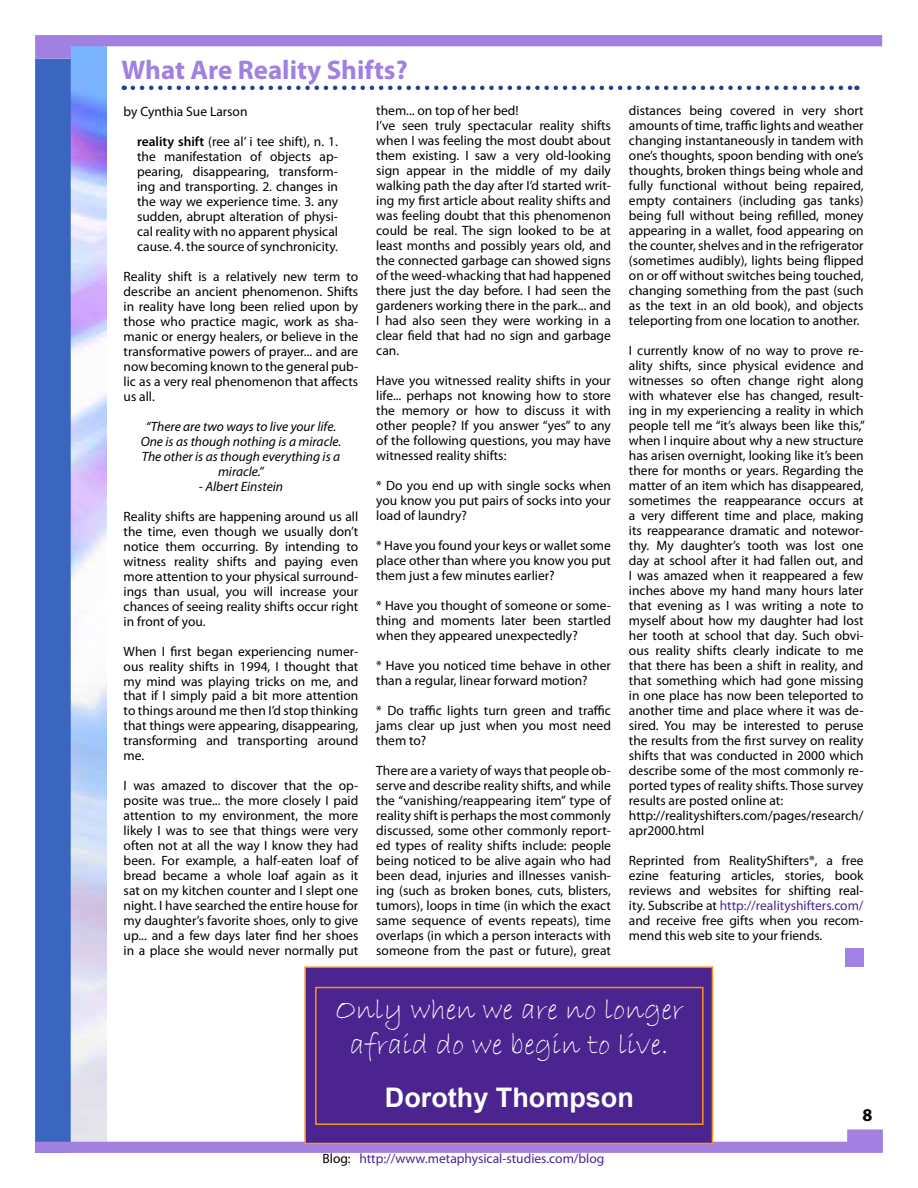
<style>
.page{position:relative;width:918px;height:1188px;background:#fff}
.page>*{position:absolute;margin:0;border:0;box-sizing:border-box;transform-origin:0 0}
.t1{font:30px/34.5px "Bradley Hand ITC";color:#fff;text-align:center}
.t2{font:700 27px "Myriad Pro";color:#a180e2}
.t3{font:700 27px "Arial";color:#fff}
.t4{font:700 18px "Myriad Pro";color:#000}
.t5{font:13.5px/15px "Myriad Pro";color:#000;text-align:justify}
.t6{font:italic 13.5px/15px "Myriad Pro";color:#000;text-align:center}
.t7{font:13.5px "Myriad Pro";color:#4b2490}
.s1{font-weight:600}
.s2{color:#4b2490}
.s3{color:#000}
</style>
<div class="page">
<img style="left:71px;top:59px;width:35px;height:1070px">
<div style="left:35px;top:59px;width:36px;height:1094px;background:#3a66bf"></div>
<svg style="left:35px;top:35px;width:847px;height:24px"></svg>
<svg style="left:35px;top:1129px;width:848px;height:24px"></svg>
<div style="left:845px;top:948px;width:19px;height:18px;background:#a181e3"></div>
<div style="left:304px;top:966px;width:409px;height:178px;background:#4b2490;border:2px solid #f7941e"></div>
<div style="left:315px;top:987px;width:389px;height:138px;border:2px solid #f7941e"></div>
<svg style="left:133px;top:86px;width:724px;height:4px"></svg>
<h2 class="t2" style="left:122px;top:52px;width:288px">What Are Reality Shifts?</h2>
<p class="t5" style="left:124px;top:103px;width:125px">by Cynthia Sue Larson</p>
<p class="t5" style="left:137px;top:133px;width:202px"><span class="s1">reality shift</span> (ree al’ i tee shift), n. 1. the manifestation of objects ap&shy;pearing, disappearing, transform&shy;ing and transporting. 2. changes in the way we experience time. 3. any sudden, abrupt alteration of physi&shy;cal reality with no apparent physical cause. 4. the source of synchronicity.</p>
<p class="t5" style="left:124px;top:268px;width:236px">Reality shift is a relatively new term to describe an ancient phenomenon. Shifts in reality have long been relied upon by those who practice magic, work as sha&shy;manic or energy healers, or believe in the transformative powers of prayer... and are now becoming known to the general pub&shy;lic as a very real phenomenon that affects us all.</p>
<p class="t6" style="left:141px;top:418px;width:202px">“There are two ways to live your life.<br>One is as though nothing is a miracle.<br>The other is as though everything is a miracle.”</p>
<p class="t6" style="left:199px;top:478px;width:86px">- Albert Einstein</p>
<p class="t5" style="left:124px;top:508px;width:236px">Reality shifts are happening around us all the time, even though we usually don’t notice them occurring. By intending to witness reality shifts and paying even more attention to your physical surround&shy;ings than usual, you will increase your chances of seeing reality shifts occur right in front of you.</p>
<p class="t5" style="left:124px;top:643px;width:236px">When I first began experiencing numer&shy;ous reality shifts in 1994, I thought that my mind was playing tricks on me, and that if I simply paid a bit more attention to things around me then I’d stop thinking that things were appearing, disappearing, transforming and transporting around me.</p>
<p class="t5" style="left:124px;top:778px;width:236px">I was amazed to discover that the op&shy;posite was true... the more closely I paid attention to my environment, the more likely I was to see that things were very often not at all the way I know they had been. For example, a half-eaten loaf of bread became a whole loaf again as it sat on my kitchen counter and I slept one night. I have searched the entire house for my daughter’s favorite shoes, only to give up... and a few days later find her shoes in a place she would never normally put</p>
<p class="t5" style="left:376px;top:103px;width:236px;text-align:left">them... on top of her bed!<br>I’ve seen truly spectacular reality shifts when I was feeling the most doubt about them existing. I saw a very old-looking sign appear in the middle of my daily walking path the day after I’d started writ&shy;ing my first article about reality shifts and was feeling doubt that this phenomenon could be real. The sign looked to be at least months and possibly years old, and the connected garbage can showed signs of the weed-whacking that had happened there just the day before. I had seen the gardeners working there in the park... and I had also seen they were working in a clear field that had no sign and garbage can.</p>
<p class="t5" style="left:376px;top:373px;width:236px">Have you witnessed reality shifts in your life... perhaps not knowing how to store the memory or how to discuss it with other people? If you answer “yes” to any of the following questions, you may have witnessed reality shifts:</p>
<p class="t5" style="left:376px;top:478px;width:236px">* Do you end up with single socks when you know you put pairs of socks into your load of laundry?</p>
<p class="t5" style="left:376px;top:538px;width:236px">* Have you found your keys or wallet some place other than where you know you put them just a few minutes earlier?</p>
<p class="t5" style="left:376px;top:598px;width:236px">* Have you thought of someone or some&shy;thing and moments later been startled when they appeared unexpectedly?</p>
<p class="t5" style="left:376px;top:658px;width:236px">* Have you noticed time behave in other than a regular, linear forward motion?</p>
<p class="t5" style="left:376px;top:703px;width:236px">* Do traffic lights turn green and traffic jams clear up just when you most need them to?</p>
<p class="t5" style="left:376px;top:763px;width:236px">There are a variety of ways that people ob&shy;serve and describe reality shifts, and while the “vanishing/reappearing item” type of reality shift is perhaps the most commonly discussed, some other commonly report&shy;ed types of reality shifts include: people being noticed to be alive again who had been dead, injuries and illnesses vanish&shy;ing (such as broken bones, cuts, blisters, tumors), loops in time (in which the exact same sequence of events repeats), time overlaps (in which a person interacts with someone from the past or future), great</p>
<p class="t5" style="left:629px;top:103px;width:236px">distances being covered in very short amounts of time, traffic lights and weather changing instantaneously in tandem with one’s thoughts, spoon bending with one’s thoughts, broken things being whole and fully functional without being repaired, empty containers (including gas tanks) being full without being refilled, money appearing in a wallet, food appearing on the counter, shelves and in the refrigerator (sometimes audibly), lights being flipped on or off without switches being touched, changing something from the past (such as the text in an old book), and objects teleporting from one location to another.</p>
<p class="t5" style="left:629px;top:343px;width:237px;text-align:left">I currently know of no way to prove re&shy;ality shifts, since physical evidence and witnesses so often change right along with whatever else has changed, result&shy;ing in my experiencing a reality in which people tell me “it’s always been like this,” when I inquire about why a new structure has arisen overnight, looking like it’s been there for months or years. Regarding the matter of an item which has disappeared, sometimes the reappearance occurs at a very different time and place, making its reappearance dramatic and notewor&shy;thy. My daughter’s tooth was lost one day at school after it had fallen out, and I was amazed when it reappeared a few inches above my hand many hours later that evening as I was writing a note to myself about how my daughter had lost her tooth at school that day. Such obvi&shy;ous reality shifts clearly indicate to me that there has been a shift in reality, and that something which had gone missing in one place has now been teleported to another time and place where it was de&shy;sired. You may be interested to peruse the results from the first survey on reality shifts that was conducted in 2000 which describe some of the most commonly re&shy;ported types of reality shifts. Those survey results are posted online at: http://realityshifters.com/pages/research/ apr2000.html</p>
<p class="t5" style="left:629px;top:853px;width:236px">Reprinted from RealityShifters®, a free ezine featuring articles, stories, book reviews and websites for shifting real&shy;ity. Subscribe at <span class="s2">http://realityshifters.com/ </span>and receive free gifts when you recom&shy;mend this web site to your friends.</p>
<h1 class="t1" style="left:335px;top:993px;width:350px">Only when we are no longer afraid do we begin to live.</h1>
<h2 class="t3" style="left:385px;top:1079px;width:250px">Dorothy Thompson</h2>
<p class="t7" style="left:322px;top:1150px;width:283px"><span class="s3">Blog:</span> http://www.metaphysical-studies.com/blog</p>
<h3 class="t4" style="left:862px;top:1103px;width:11px">8</h3>
</div>
